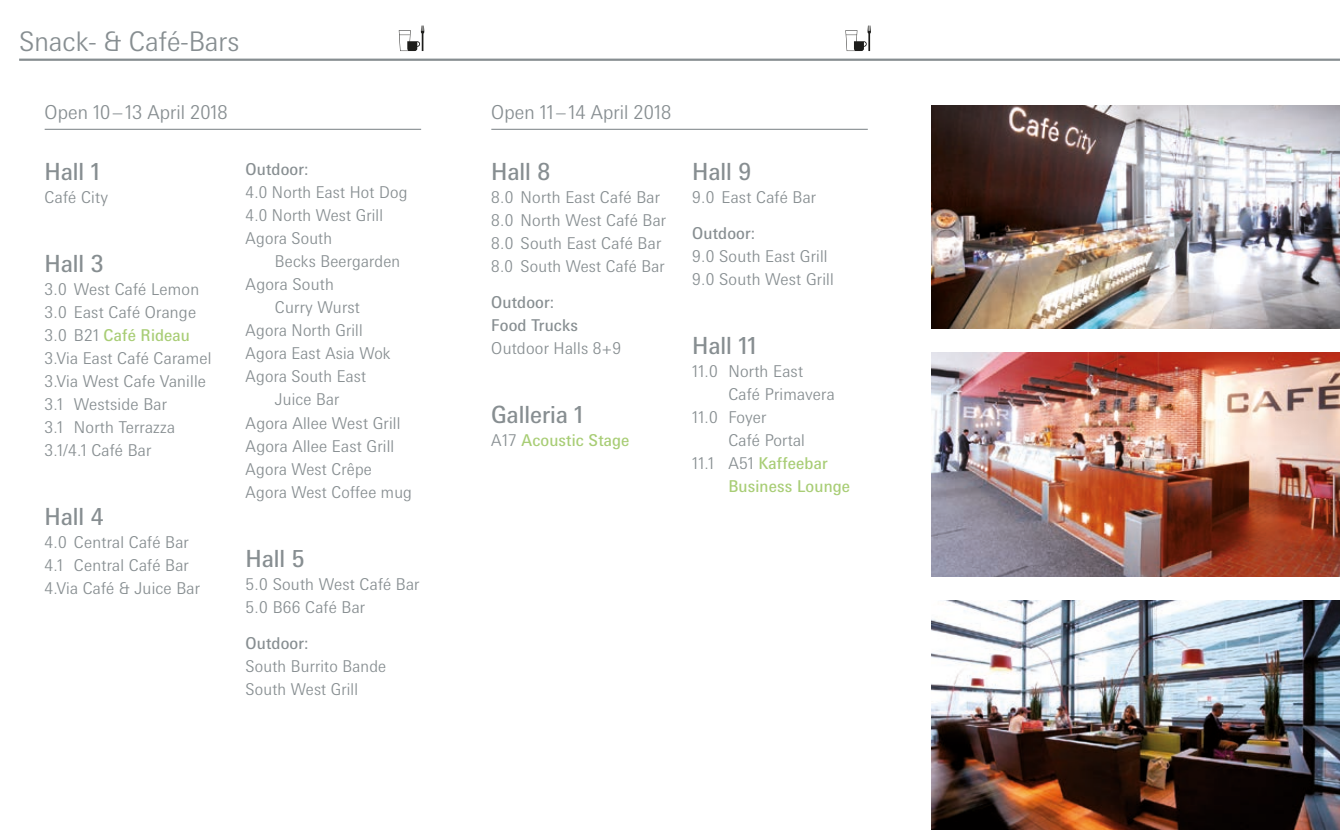
<style>
.page{position:relative;width:1340px;height:830px;background:#fff}
.page>*{position:absolute;margin:0;border:0;box-sizing:border-box;transform-origin:0 0}
.t1{font:300 27px "Messe Univers";color:#878e91}
.t2{font:23.62px "Messe Univers";color:#878e91}
.t3{font:300 19.12px "Messe Univers";color:#878e91}
.t4{font:300 16.2px/23.2px "Messe Univers";letter-spacing:.01em;color:#878e91}
.t5{font:16.2px "Messe Univers";letter-spacing:.01em;color:#a8cd75}
.t6{font:16.2px/23.2px "Messe Univers";letter-spacing:.01em;color:#878e91}
.s1{font-weight:400;color:#a8cd75}
.s2{font-weight:300;color:#878e91}
</style>
<div class="page">
<hr style="left:19px;top:59px;width:1320px;height:2px;background:#878e91">
<img style="left:931px;top:105px;width:408px;height:223px">
<img style="left:931px;top:352px;width:408px;height:224px">
<img style="left:931px;top:600px;width:408px;height:229px">
<hr style="left:45px;top:129px;width:376px;height:1px;background:#878e91">
<hr style="left:491px;top:129px;width:376px;height:1px;background:#878e91">
<svg style="left:399px;top:26px;width:25px;height:25px"></svg>
<svg style="left:845px;top:26px;width:26px;height:25px"></svg>
<h1 class="t1" style="left:19px;top:25px;width:222px">Snack- &amp; Café-Bars</h1>
<p class="t3" style="left:45px;top:100px;width:185px">Open 10–13 April 2018</p>
<p class="t3" style="left:491px;top:100px;width:181px">Open 11–14 April 2018</p>
<h2 class="t2" style="left:45px;top:157px;width:57px">Hall 1</h2>
<p class="t4" style="left:45px;top:185px;width:65px">Café City</p>
<h2 class="t2" style="left:45px;top:248px;width:60px">Hall 3</h2>
<p class="t4" style="left:45px;top:277px;width:168px">3.0 West Café Lemon<br>3.0 East Café Orange<br>3.0 B21 <span class="s1">Café Rideau<br></span>3.Via East Café Caramel<br>3.Via West Cafe Vanille<br>3.1 Westside Bar<br>3.1 North Terrazza<br>3.1/4.1 Café Bar</p>
<h2 class="t2" style="left:45px;top:502px;width:60px">Hall 4</h2>
<p class="t4" style="left:45px;top:530px;width:157px">4.0 Central Café Bar<br>4.1 Central Café Bar<br>4.Via Café &amp; Juice Bar</p>
<p class="t6" style="left:246px;top:157px;width:64px">Outdoor:</p>
<p class="t4" style="left:246px;top:180px;width:163px">4.0 North East Hot Dog<br>4.0 North West Grill<br>Agora South</p>
<p class="t4" style="left:275px;top:249px;width:127px">Becks Beergarden</p>
<p class="t4" style="left:246px;top:272px;width:90px">Agora South</p>
<p class="t4" style="left:275px;top:295px;width:87px">Curry Wurst</p>
<p class="t4" style="left:246px;top:318px;width:118px">Agora North Grill</p>
<p class="t4" style="left:246px;top:341px;width:146px">Agora East Asia Wok</p>
<p class="t4" style="left:246px;top:364px;width:122px">Agora South East</p>
<p class="t4" style="left:275px;top:387px;width:66px">Juice Bar</p>
<p class="t4" style="left:246px;top:411px;width:156px">Agora Allee West Grill</p>
<p class="t4" style="left:246px;top:434px;width:150px">Agora Allee East Grill</p>
<p class="t4" style="left:246px;top:457px;width:128px">Agora West Crêpe</p>
<p class="t4" style="left:246px;top:480px;width:168px">Agora West Coffee mug</p>
<h2 class="t2" style="left:246px;top:543px;width:60px">Hall 5</h2>
<p class="t4" style="left:246px;top:571px;width:175px">5.0 South West Café Bar<br>5.0 B66 Café Bar</p>
<p class="t6" style="left:246px;top:630px;width:64px">Outdoor:</p>
<p class="t4" style="left:246px;top:653px;width:142px">South Burrito Bande<br>South West Grill</p>
<h2 class="t2" style="left:491px;top:157px;width:60px">Hall 8</h2>
<p class="t4" style="left:491px;top:185px;width:176px">8.0 North East Café Bar<br>8.0 North West Café Bar<br>8.0 South East Café Bar<br>8.0 South West Café Bar</p>
<p class="t6" style="left:491px;top:290px;width:88px">Outdoor:<br>Food Trucks</p>
<p class="t4" style="left:491px;top:336px;width:131px">Outdoor Halls 8+9</p>
<h2 class="t2" style="left:491px;top:400px;width:93px">Galleria 1</h2>
<p class="t5" style="left:491px;top:430px;width:140px"><span class="s2">A17</span> Acoustic Stage</p>
<h2 class="t2" style="left:692px;top:157px;width:60px">Hall 9</h2>
<p class="t4" style="left:692px;top:185px;width:125px">9.0 East Café Bar</p>
<p class="t6" style="left:692px;top:221px;width:64px">Outdoor:</p>
<p class="t4" style="left:692px;top:244px;width:143px">9.0 South East Grill<br>9.0 South West Grill</p>
<h2 class="t2" style="left:692px;top:330px;width:66px">Hall 11</h2>
<p class="t4" style="left:692px;top:359px;width:112px">11.0 North East</p>
<p class="t4" style="left:728px;top:382px;width:108px">Café Primavera</p>
<p class="t4" style="left:692px;top:405px;width:76px">11.0 Foyer</p>
<p class="t4" style="left:728px;top:428px;width:78px">Café Portal</p>
<p class="t5" style="left:692px;top:453px;width:137px"><span class="s2">11.1 A51</span> Kaffeebar</p>
<p class="t5" style="left:728px;top:476px;width:123px">Business Lounge</p>
</div>
